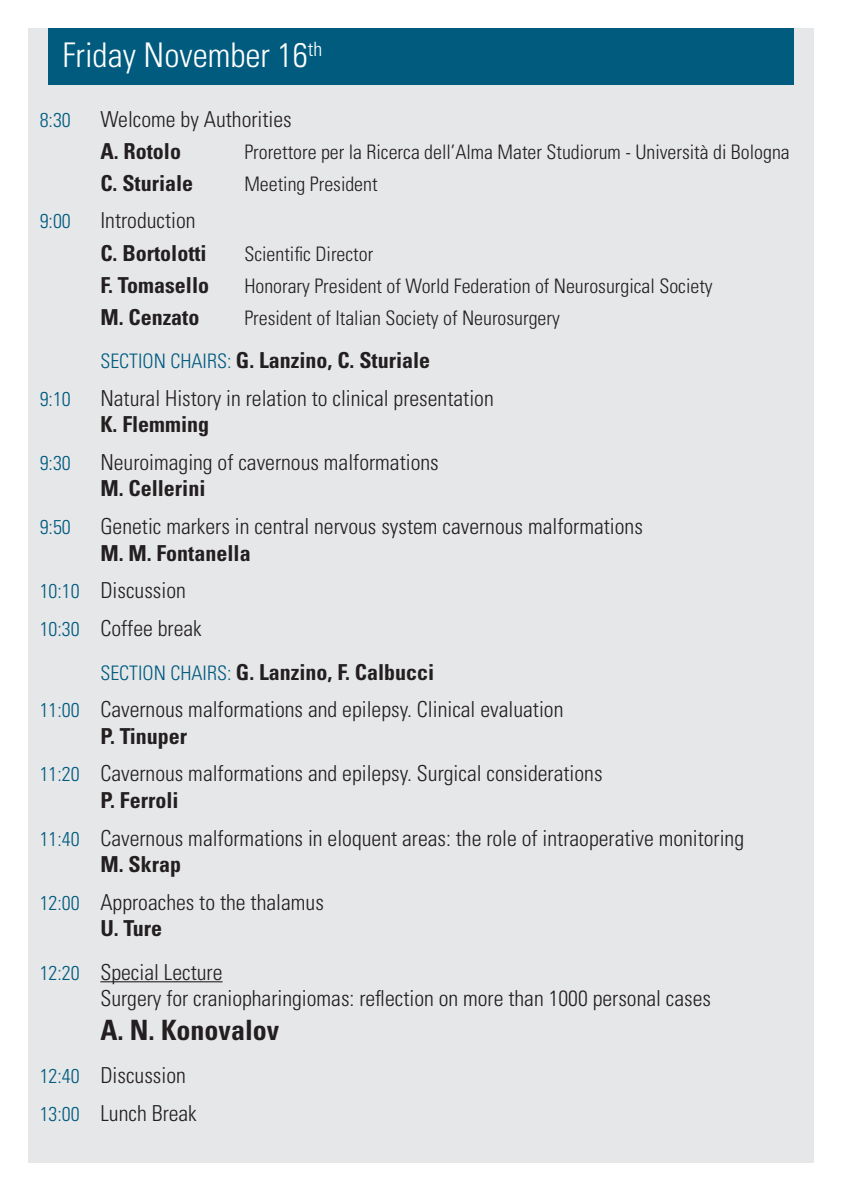
<style>
.page{position:relative;width:842px;height:1191px;background:#fff}
.page>*{position:absolute;margin:0;border:0;box-sizing:border-box;transform-origin:0 0}
.t1{font:300 condensed 34px "Univers LT Std";color:#fff}
.t2{font:700 condensed 28px "Univers LT Std";color:#231f20}
.t3{font:300 condensed 22px "Univers LT Std";color:#231f20}
.t4{font:700 condensed 22px "Univers LT Std";color:#231f20}
.t5{font:300 condensed 20px "Univers LT Std";color:#231f20}
.t6{font:300 condensed 20px "Univers LT Std";color:#005b7f}
.s1{font-weight:300;font-size:20px;color:#005b7f}
.s2{font-size:20px;color:#005b7f}
</style>
<div class="page">
<div style="left:28px;top:28px;width:786px;height:1134px;background:#e6e7e9"></div>
<hr style="left:100px;top:981px;width:123px;height:1px;background:#231f20">
<div style="left:48px;top:28px;width:746px;height:57px;background:#005b7f"></div>
<p class="t1" style="left:62px;top:35px;width:261px">Friday November 16<sup>th</sup></p>
<p class="t6" style="left:40px;top:107px;width:33px">8:30</p>
<p class="t3" style="left:100px;top:106px;width:193px">Welcome by Authorities</p>
<p class="t4" style="left:100px;top:137px;width:82px">A. Rotolo</p>
<p class="t5" style="left:244px;top:139px;width:547px">Prorettore per la Ricerca dell’Alma Mater Studiorum - Università di Bologna</p>
<p class="t4" style="left:100px;top:169px;width:94px">C. Sturiale</p>
<p class="t5" style="left:244px;top:172px;width:135px">Meeting President</p>
<p class="t6" style="left:40px;top:209px;width:33px">9:00</p>
<p class="t3" style="left:100px;top:207px;width:97px">Introduction</p>
<p class="t4" style="left:100px;top:239px;width:108px">C. Bortolotti</p>
<p class="t5" style="left:244px;top:241px;width:130px">Scientific Director</p>
<p class="t4" style="left:100px;top:271px;width:110px">F. Tomasello</p>
<p class="t5" style="left:244px;top:273px;width:470px">Honorary President of World Federation of Neurosurgical Society</p>
<p class="t4" style="left:100px;top:303px;width:100px">M. Cenzato</p>
<p class="t5" style="left:244px;top:306px;width:317px">President of Italian Society of Neurosurgery</p>
<p class="t4" style="left:100px;top:347px;width:331px"><span class="s1">SECTION CHAIRS:</span> G. Lanzino, C. Sturiale</p>
<p class="t6" style="left:40px;top:387px;width:33px">9:10</p>
<p class="t3" style="left:100px;top:385px;width:395px">Natural History in relation to clinical presentation</p>
<p class="t4" style="left:100px;top:411px;width:110px">K. Flemming</p>
<p class="t6" style="left:40px;top:451px;width:33px">9:30</p>
<p class="t3" style="left:100px;top:449px;width:340px">Neuroimaging of cavernous malformations</p>
<p class="t4" style="left:100px;top:475px;width:107px">M. Cellerini</p>
<p class="t6" style="left:40px;top:515px;width:33px">9:50</p>
<p class="t3" style="left:100px;top:513px;width:544px">Genetic markers in central nervous system cavernous malformations</p>
<p class="t4" style="left:100px;top:539px;width:152px">M. M. Fontanella</p>
<p class="t3" style="left:40px;top:577px;width:148px"><span class="s2">10:10</span> Discussion</p>
<p class="t3" style="left:40px;top:615px;width:164px"><span class="s2">10:30</span> Coffee break</p>
<p class="t4" style="left:100px;top:658px;width:335px"><span class="s1">SECTION CHAIRS:</span> G. Lanzino, F. Calbucci</p>
<p class="t3" style="left:40px;top:696px;width:525px"><span class="s2">11:00</span> Cavernous malformations and epilepsy. Clinical evaluation</p>
<p class="t4" style="left:100px;top:722px;width:88px">P. Tinuper</p>
<p class="t3" style="left:40px;top:760px;width:564px"><span class="s2">11:20</span> Cavernous malformations and epilepsy. Surgical considerations</p>
<p class="t4" style="left:100px;top:786px;width:80px">P. Ferroli</p>
<p class="t3" style="left:40px;top:824px;width:706px"><span class="s2">11:40</span> Cavernous malformations in eloquent areas: the role of intraoperative monitoring</p>
<p class="t4" style="left:100px;top:850px;width:82px">M. Skrap</p>
<p class="t3" style="left:40px;top:888px;width:286px"><span class="s2">12:00</span> Approaches to the thalamus</p>
<p class="t4" style="left:100px;top:915px;width:63px">U. Ture</p>
<p class="t3" style="left:40px;top:958px;width:184px"><span class="s2">12:20</span> Special Lecture</p>
<p class="t3" style="left:100px;top:985px;width:612px">Surgery for craniopharingiomas: reflection on more than 1000 personal cases</p>
<p class="t2" style="left:100px;top:1012px;width:180px">A. N. Konovalov</p>
<p class="t3" style="left:40px;top:1062px;width:148px"><span class="s2">12:40</span> Discussion</p>
<p class="t3" style="left:40px;top:1099px;width:159px"><span class="s2">13:00</span> Lunch Break</p>
</div>
